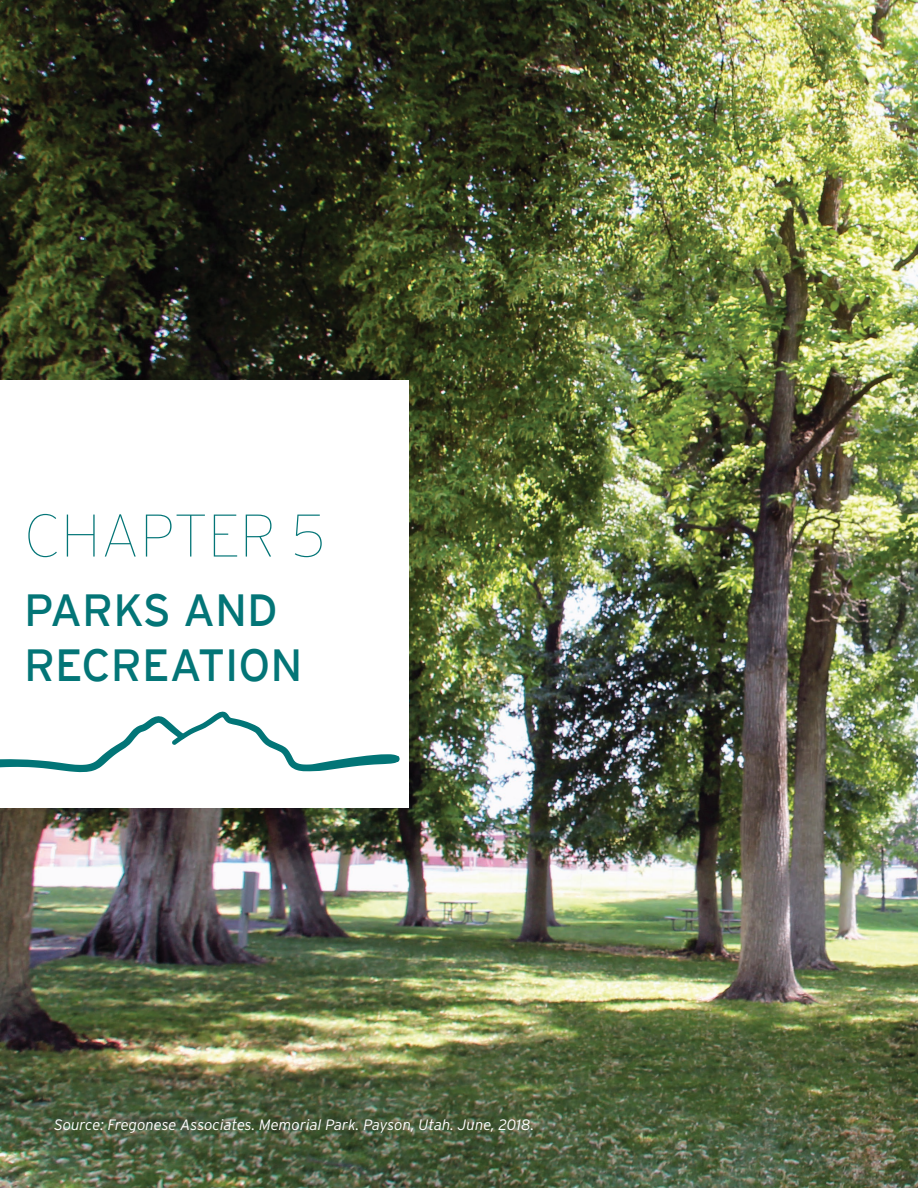
<style>
.page{position:relative;width:918px;height:1188px;background:#fff}
.page>*{position:absolute;margin:0;border:0;box-sizing:border-box;transform-origin:0 0}
.t1{font:100 60px "Interstate";color:#037577}
.t2{font:45px/55.5px "Interstate";color:#037577}
.t3{font:italic 300 15px "Interstate";color:#fff}
</style>
<div class="page">
<img style="left:0;top:0;width:918px;height:1188px">
<div style="left:0;top:380px;width:408px;height:428px;background:#fff"></div>
<svg style="left:0;top:712px;width:400px;height:60px"></svg>
<h1 class="t1" style="left:24px;top:514px;width:303px">CHAPTER 5</h1>
<h2 class="t2" style="left:24px;top:582px;width:280px">PARKS AND<br>RECREATION</h2>
<p class="t3" style="left:54px;top:1119px;width:482px">Source: Fregonese Associates. Memorial Park. Payson, Utah. June, 2018.</p>
</div>
